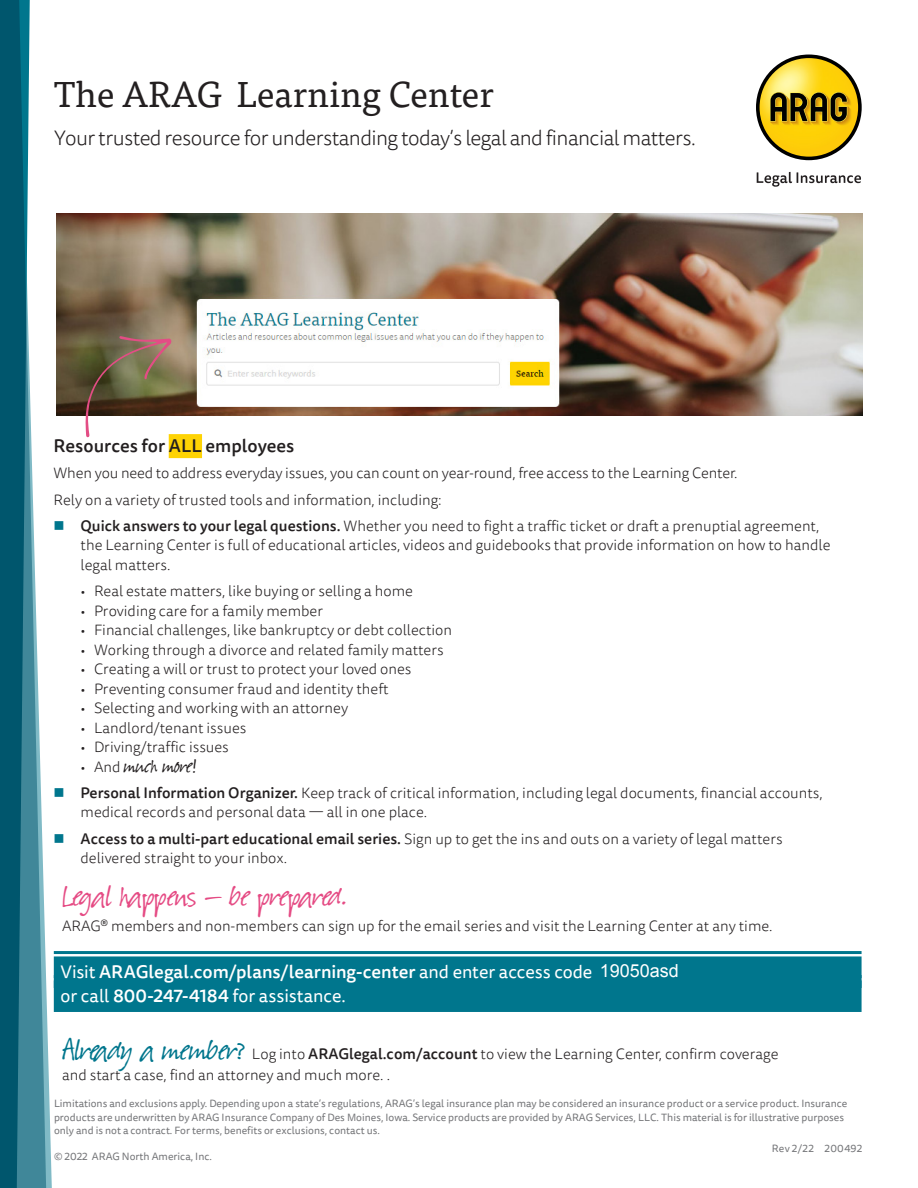
<style>
.page{position:relative;width:918px;height:1188px;background:#fff}
.page>*{position:absolute;margin:0;border:0;box-sizing:border-box;transform-origin:0 0}
.Sales_body_copy{font:36px "Suomi Hand Script";color:#e54b84}
.Sales_Headline{font:36px "Tisa OT";color:#231f20}
.Sales_body_copy-2{font:36px "Suomi Hand Script";color:#00768d}
.t1{font:24px "Suomi Hand Script";letter-spacing:.01em;color:#231f20}
.Sales_Subline{font:300 21px "Tisa Sans OT";letter-spacing:-.03em;color:#231f20}
.Phone_number_callout{font:500 18px "Tisa Sans OT";color:#fff}
.Phone_number_callout-2{font:18px "Tisa Sans OT";color:#fff}
.Sales_chapter_headin{font:500 18px "Tisa Sans OT";color:#231f20}
.Sales_body_copy-3{font:300 15px/19.5px "Tisa Sans OT";color:#231f20}
.ARAG_disclosure{font:10.5px/13.5px "Tisa Sans OT";color:#757679}
.Form_number{font:10.5px "Tisa Sans OT";letter-spacing:.02em;color:#757679}
.s1{font-weight:500}
.s2{font-family:"Tisa Sans OT";font-weight:300;font-size:15px}
.s3{font-weight:400}
.s4{font-family:"Arial";font-weight:400}
</style>
<div class="page">
<svg style="left:48px;top:951px;width:6px;height:237px"></svg>
<svg style="left:0;top:0;width:48px;height:1188px"></svg>
<svg style="left:756px;top:55px;width:106px;height:105px"></svg>
<img style="left:760px;top:58px;width:98px;height:99px;border-radius:49px">
<svg style="left:770px;top:92px;width:77px;height:30px;background:#705c11"></svg>
<svg style="left:757px;top:172px;width:104px;height:15px"></svg>
<div style="left:169px;top:434px;width:33px;height:24px;background:#fed304"></div>
<img style="left:56px;top:214px;width:806px;height:201px">
<hr style="left:54px;top:951px;width:808px;height:3px;background:#00768d">
<div style="left:54px;top:956px;width:808px;height:32px;background:#00768d"></div>
<div style="left:54px;top:980px;width:808px;height:32px;background:#00768d"></div>
<svg style="left:85px;top:335px;width:87px;height:102px"></svg>
<p class="Sales_Headline" style="left:54px;top:73px;width:441px">The ARAG Learning Center</p>
<p class="Sales_Subline" style="left:54px;top:126px;width:643px">Your trusted resource for understanding today’s legal and financial matters.</p>
<p class="Sales_chapter_headin" style="left:54px;top:435px;width:242px">Resources for ALL employees</p>
<p class="Sales_body_copy-3" style="left:54px;top:464px;width:686px">When you need to address everyday issues, you can count on year-round, free access to the Learning Center.</p>
<p class="Sales_body_copy-3" style="left:54px;top:491px;width:390px">Rely on a variety of trusted tools and information, including:</p>
<p class="Sales_body_copy-3" style="left:81px;top:517px;width:751px"><span class="s1">Quick answers to your legal questions.</span> Whether you need to fight a traffic ticket or draft a prenuptial agreement, the Learning Center is full of educational articles, videos and guidebooks that provide information on how to handle legal matters.</p>
<p class="Sales_body_copy-3" style="left:81px;top:582px;width:334px">• Real estate matters, like buying or selling a home</p>
<p class="Sales_body_copy-3" style="left:81px;top:602px;width:244px">• Providing care for a family member</p>
<p class="Sales_body_copy-3" style="left:81px;top:621px;width:373px">• Financial challenges, like bankruptcy or debt collection</p>
<p class="Sales_body_copy-3" style="left:81px;top:641px;width:365px">• Working through a divorce and related family matters</p>
<p class="Sales_body_copy-3" style="left:81px;top:660px;width:332px">• Creating a will or trust to protect your loved ones</p>
<p class="Sales_body_copy-3" style="left:81px;top:680px;width:309px">• Preventing consumer fraud and identity theft</p>
<p class="Sales_body_copy-3" style="left:81px;top:699px;width:269px">• Selecting and working with an attorney</p>
<p class="Sales_body_copy-3" style="left:81px;top:719px;width:167px">• Landlord/tenant issues</p>
<p class="Sales_body_copy-3" style="left:81px;top:738px;width:150px">• Driving/traffic issues</p>
<p class="t1" style="left:81px;top:754px;width:117px"><span class="s2">• And</span> much more!</p>
<p class="Sales_body_copy-3" style="left:81px;top:784px;width:744px"><span class="s1">Personal Information Organizer.</span> Keep track of critical information, including legal documents, financial accounts, medical records and personal data — all in one place.</p>
<p class="Sales_body_copy-3" style="left:81px;top:830px;width:704px"><span class="s1">Access to a multi-part educational email series.</span> Sign up to get the ins and outs on a variety of legal matters delivered straight to your inbox.</p>
<p class="Sales_body_copy" style="left:62px;top:878px;width:286px">Legal happens — be prepared.</p>
<p class="Sales_body_copy-3" style="left:62px;top:917px;width:712px">ARAG® members and non-members can sign up for the email series and visit the Learning Center at any time.</p>
<p class="Phone_number_callout" style="left:61px;top:960px;width:620px"><span class="s3">Visit</span> ARAGlegal.com/plans/learning-center <span class="s3">and enter access code</span> <span class="s4">19050asd</span></p>
<p class="Phone_number_callout-2" style="left:61px;top:985px;width:287px">or call <span class="s1">800-247-4184</span> for assistance.</p>
<p class="Sales_body_copy-2" style="left:62px;top:1032px;width:183px">Already a member?</p>
<p class="Sales_body_copy-3" style="left:62px;top:1044px;width:718px;line-height:21px;text-indent:190px">Log into <span class="s1">ARAGlegal.com/account</span> to view the Learning Center, confirm coverage and start a case, find an attorney and much more. .</p>
<p class="ARAG_disclosure" style="left:54px;top:1097px;width:795px">Limitations and exclusions apply. Depending upon a state’s regulations, ARAG’s legal insurance plan may be considered an insurance product or a service product. Insurance products are underwritten by ARAG Insurance Company of Des Moines, Iowa. Service products are provided by ARAG Services, LLC. This material is for illustrative purposes only and is not a contract. For terms, benefits or exclusions, contact us.</p>
<p class="ARAG_disclosure" style="left:54px;top:1150px;width:160px">© 2022 ARAG North America, Inc.</p>
<p class="Form_number" style="left:772px;top:1142px;width:92px">Rev 2/22 200492</p>
</div>
